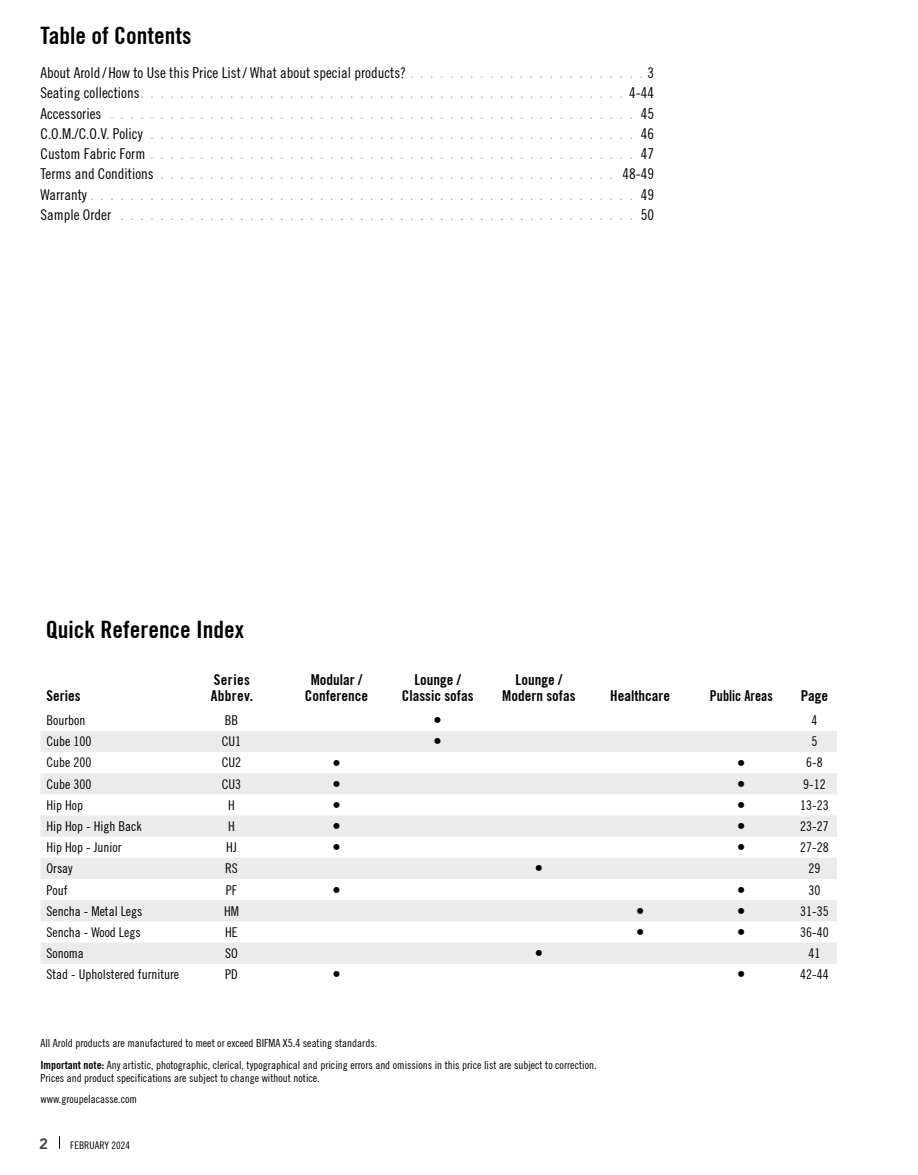
<style>
.page{position:relative;width:918px;height:1175px;background:#fff}
.page>*{position:absolute;margin:0;border:0;box-sizing:border-box;transform-origin:0 0}
.Titre_des_pages_INFO{font:700 condensed 24px "Trade Gothic No.20";color:#000}
.t1{font:condensed 16.5px "Trade Gothic No.18";color:#000}
.Texte_Table_des_matières{font:condensed 15px "Trade Gothic No.18";color:#a7a9ac}
.Texte_Table_des_matières-2{font:condensed 15px "Trade Gothic No.18";color:#000}
.t2{font:700 condensed 15px/15.8px "Trade Gothic No.20";color:#000;text-align:center}
.t3{font:700 condensed 15px/15.8px "Trade Gothic No.20";letter-spacing:.025em;color:#000}
.t4{font:700 condensed 15px "Trade Gothic No.20";color:#000;scale:.92 1}
.t5{font:800 15px "Avenir LT Std";color:#414042}
.t6{font:condensed 13.5px "Trade Gothic No.18";color:#000}
.t7{font:condensed 11.25px/12.8px "Trade Gothic No.18";color:#000}
.t8{font:condensed 10.5px "Trade Gothic No.18";color:#000}
.s1{color:#000}
.s2{font-family:"Trade Gothic No.20";font-weight:700}
</style>
<div class="page">
<svg style="left:59px;top:1136px;width:1px;height:12px"></svg>
<svg style="left:40px;top:731px;width:797px;height:232px;fill:#ebebec"></svg>
<p class="Titre_des_pages_INFO" style="left:40px;top:21px;width:153px">Table of Contents</p>
<p class="Texte_Table_des_matières-2" style="left:40px;top:64px;width:367px">About Arold /How to Use this Price List/ What about special products?</p>
<p class="Texte_Table_des_matières-2" style="left:647px;top:64px;width:8px">3</p>
<p class="Texte_Table_des_matières-2" style="left:40px;top:84px;width:101px">Seating collections</p>
<p class="Texte_Table_des_matières-2" style="left:629px;top:84px;width:26px">4-44</p>
<p class="Texte_Table_des_matières" style="left:40px;top:104px;width:615px"><span class="s1">Accessories</span> . . . . . . . . . . . . . . . . . . . . . . . . . . . . . . . . . . . . . . . . . . . . . . . . . . . . . <span class="s1">45</span></p>
<p class="Texte_Table_des_matières" style="left:40px;top:125px;width:615px"><span class="s1">C.O.M./C.O.V. Policy</span> . . . . . . . . . . . . . . . . . . . . . . . . . . . . . . . . . . . . . . . . . . . . . . . . . <span class="s1">46</span></p>
<p class="Texte_Table_des_matières-2" style="left:40px;top:145px;width:106px">Custom Fabric Form</p>
<p class="Texte_Table_des_matières-2" style="left:641px;top:145px;width:15px">47</p>
<p class="Texte_Table_des_matières" style="left:40px;top:165px;width:615px"><span class="s1">Terms and Conditions</span> . . . . . . . . . . . . . . . . . . . . . . . . . . . . . . . . . . . . . . . . . . . . . . <span class="s1">48-49</span></p>
<p class="Texte_Table_des_matières-2" style="left:40px;top:185px;width:48px">Warranty</p>
<p class="Texte_Table_des_matières-2" style="left:641px;top:185px;width:15px">49</p>
<p class="Texte_Table_des_matières" style="left:40px;top:206px;width:615px"><span class="s1">Sample Order</span> . . . . . . . . . . . . . . . . . . . . . . . . . . . . . . . . . . . . . . . . . . . . . . . . . . . . <span class="s1">50</span></p>
<p class="Titre_des_pages_INFO" style="left:46px;top:615px;width:200px">Quick Reference Index</p>
<p class="t2" style="left:46px;top:687px;width:36px">Series</p>
<p class="t3" style="left:211px;top:671px;width:44px">Series<br>Abbrev.</p>
<p class="t2" style="left:305px;top:671px;width:65px">Modular /<br>Conference</p>
<p class="t2" style="left:402px;top:671px;width:73px">Lounge /<br>Classic sofas</p>
<p class="t2" style="left:502px;top:671px;width:75px">Lounge /<br>Modern sofas</p>
<p class="t2" style="left:610px;top:687px;width:61px">Healthcare</p>
<p class="t4" style="left:710px;top:686px;width:70px">Public Areas</p>
<p class="t2" style="left:801px;top:687px;width:29px">Page</p>
<p class="t6" style="left:46px;top:712px;width:40px">Bourbon</p>
<p class="t6" style="left:225px;top:712px;width:15px">BB</p>
<p class="t1" style="left:434px;top:710px;width:10px">•</p>
<p class="t6" style="left:812px;top:712px;width:7px">4</p>
<p class="t6" style="left:46px;top:733px;width:46px">Cube 100</p>
<p class="t6" style="left:222px;top:733px;width:21px">CU1</p>
<p class="t1" style="left:434px;top:731px;width:10px">•</p>
<p class="t6" style="left:812px;top:733px;width:7px">5</p>
<p class="t6" style="left:46px;top:754px;width:46px">Cube 200</p>
<p class="t6" style="left:222px;top:754px;width:21px">CU2</p>
<p class="t1" style="left:332px;top:753px;width:10px">•</p>
<p class="t1" style="left:737px;top:753px;width:10px">•</p>
<p class="t6" style="left:806px;top:754px;width:18px">6-8</p>
<p class="t6" style="left:46px;top:775px;width:46px">Cube 300</p>
<p class="t6" style="left:222px;top:775px;width:21px">CU3</p>
<p class="t1" style="left:332px;top:774px;width:10px">•</p>
<p class="t1" style="left:737px;top:774px;width:10px">•</p>
<p class="t6" style="left:803px;top:775px;width:24px">9-12</p>
<p class="t6" style="left:46px;top:797px;width:38px">Hip Hop</p>
<p class="t6" style="left:228px;top:797px;width:8px">H</p>
<p class="t1" style="left:332px;top:795px;width:10px">•</p>
<p class="t1" style="left:737px;top:795px;width:10px">•</p>
<p class="t6" style="left:800px;top:797px;width:30px">13-23</p>
<p class="t6" style="left:46px;top:818px;width:97px">Hip Hop - High Back</p>
<p class="t6" style="left:228px;top:818px;width:8px">H</p>
<p class="t1" style="left:332px;top:816px;width:10px">•</p>
<p class="t1" style="left:737px;top:816px;width:10px">•</p>
<p class="t6" style="left:800px;top:818px;width:30px">23-27</p>
<p class="t6" style="left:46px;top:839px;width:76px">Hip Hop - Junior</p>
<p class="t6" style="left:226px;top:839px;width:12px">HJ</p>
<p class="t1" style="left:332px;top:837px;width:10px">•</p>
<p class="t1" style="left:737px;top:837px;width:10px">•</p>
<p class="t6" style="left:800px;top:839px;width:30px">27-28</p>
<p class="t6" style="left:46px;top:860px;width:28px">Orsay</p>
<p class="t6" style="left:225px;top:860px;width:14px">RS</p>
<p class="t1" style="left:535px;top:858px;width:10px">•</p>
<p class="t6" style="left:809px;top:860px;width:13px">29</p>
<p class="t6" style="left:46px;top:881px;width:22px">Pouf</p>
<p class="t6" style="left:226px;top:881px;width:13px">PF</p>
<p class="t1" style="left:332px;top:880px;width:10px">•</p>
<p class="t1" style="left:737px;top:880px;width:10px">•</p>
<p class="t6" style="left:809px;top:881px;width:13px">30</p>
<p class="t6" style="left:46px;top:902px;width:97px">Sencha - Metal Legs</p>
<p class="t6" style="left:224px;top:902px;width:16px">HM</p>
<p class="t1" style="left:636px;top:901px;width:10px">•</p>
<p class="t1" style="left:737px;top:901px;width:10px">•</p>
<p class="t6" style="left:800px;top:902px;width:30px">31-35</p>
<p class="t6" style="left:46px;top:924px;width:96px">Sencha - Wood Legs</p>
<p class="t6" style="left:225px;top:924px;width:14px">HE</p>
<p class="t1" style="left:636px;top:922px;width:10px">•</p>
<p class="t1" style="left:737px;top:922px;width:10px">•</p>
<p class="t6" style="left:800px;top:924px;width:30px">36-40</p>
<p class="t6" style="left:46px;top:945px;width:39px">Sonoma</p>
<p class="t6" style="left:225px;top:945px;width:14px">SO</p>
<p class="t1" style="left:535px;top:943px;width:10px">•</p>
<p class="t6" style="left:809px;top:945px;width:13px">41</p>
<p class="t6" style="left:46px;top:966px;width:134px">Stad - Upholstered furniture</p>
<p class="t6" style="left:225px;top:966px;width:14px">PD</p>
<p class="t1" style="left:332px;top:964px;width:10px">•</p>
<p class="t1" style="left:737px;top:964px;width:10px">•</p>
<p class="t6" style="left:800px;top:966px;width:30px">42-44</p>
<p class="t7" style="left:40px;top:1036px;width:337px">All Arold products are manufactured to meet or exceed BIFMA X5.4 seating standards.</p>
<p class="t7" style="left:40px;top:1058px;width:556px"><span class="s2">Important note:</span> Any artistic, photographic, clerical, typographical and pricing errors and omissions in this price list are subject to correction.<br>Prices and product specifications are subject to change without notice.</p>
<p class="t7" style="left:40px;top:1092px;width:98px">www.groupelacasse.com</p>
<h3 class="t5" style="left:39px;top:1134px;width:10px">2</h3>
<p class="t8" style="left:70px;top:1138px;width:61px">FEBRUARY 2024</p>
</div>
